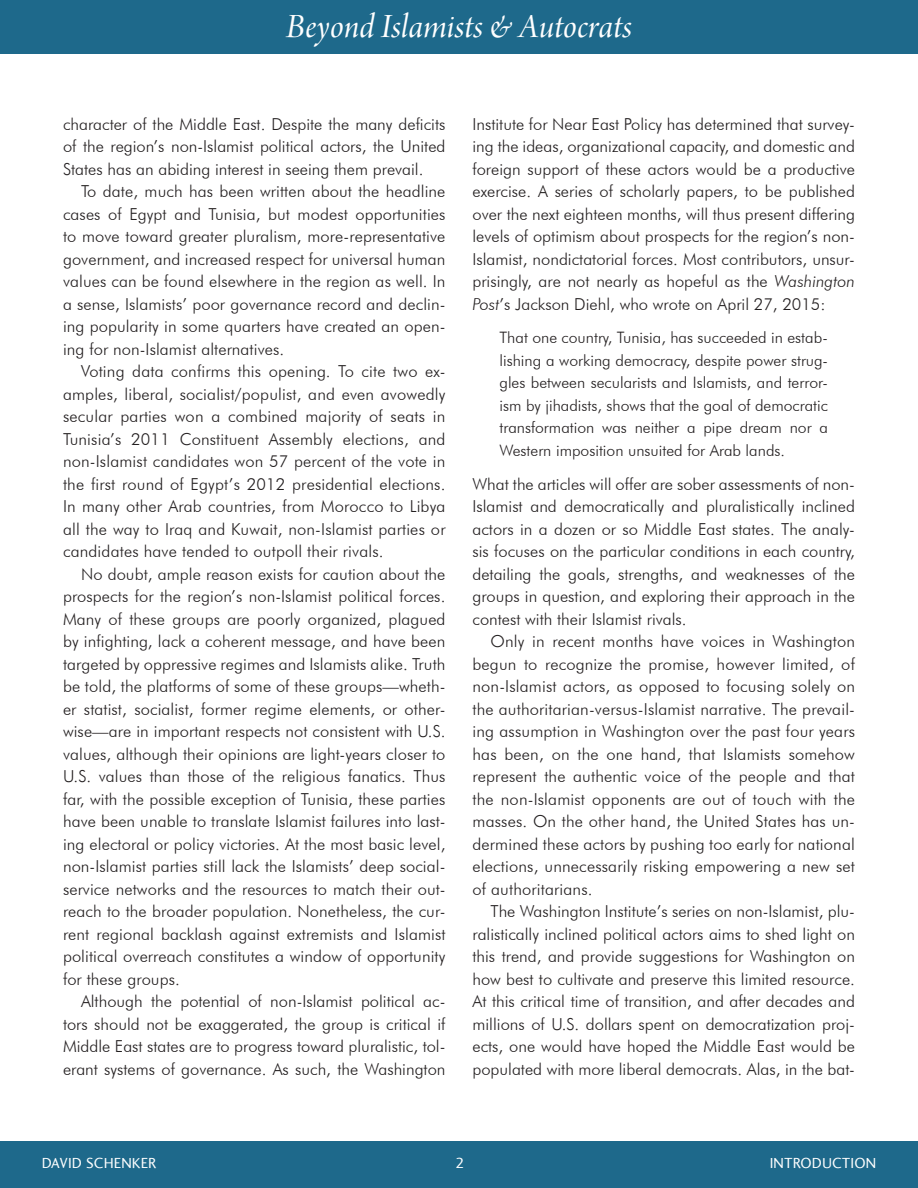
<style>
.page{position:relative;width:918px;height:1188px;background:#fff}
.page>*{position:absolute;margin:0;border:0;box-sizing:border-box;transform-origin:0 0}
.t1{font:36px "Arno Pro Italic Display";letter-spacing:.005em;color:#fff}
.BodySS{font:300 16.5px/22.5px "Futura BT";letter-spacing:.005em;color:#231f20;text-align:justify}
.BodySS_no_indent{font:300 16.5px/22.5px "Futura BT";color:#231f20;text-align:justify}
.t2{font:300 15.75px/22.5px "Futura BT";color:#231f20;text-align:justify}
.t3{font:15px "Charlotte Sans Book Plain";letter-spacing:.01em;color:#fff}
.s1{font-style:italic}
</style>
<div class="page">
<div style="left:0;top:0;width:918px;height:54px;background:#1e698b"></div>
<div style="left:0;top:1141px;width:918px;height:47px;background:#1e698b"></div>
<h1 class="t1" style="left:286px;top:6px;width:347px">Beyond Islamists &amp; Autocrats</h1>
<p class="BodySS" style="left:63px;top:112px;width:384px">character of the Middle East. Despite the many deficits of the region’s non-Islamist political actors, the United States has an abiding interest in seeing them prevail.</p>
<p class="BodySS" style="left:63px;top:180px;width:384px;text-indent:18px">To date, much has been written about the headline cases of Egypt and Tunisia, but modest opportunities to move toward greater pluralism, more-representative government, and increased respect for universal human values can be found elsewhere in the region as well. In a sense, Islamists’ poor governance record and declin&shy;ing popularity in some quarters have created an open&shy;ing for non-Islamist alternatives.</p>
<p class="BodySS" style="left:63px;top:360px;width:384px;text-indent:18px">Voting data confirms this opening. To cite two ex&shy;amples, liberal, socialist/populist, and even avowedly secular parties won a combined majority of seats in Tunisia’s 2011 Constituent Assembly elections, and non-Islamist candidates won 57 percent of the vote in the first round of Egypt’s 2012 presidential elections.<br>In many other Arab countries, from Morocco to Libya all the way to Iraq and Kuwait, non-Islamist parties or candidates have tended to outpoll their rivals.</p>
<p class="BodySS" style="left:63px;top:562px;width:384px;text-indent:18px">No doubt, ample reason exists for caution about the prospects for the region’s non-Islamist political forces.<br>Many of these groups are poorly organized, plagued by infighting, lack a coherent message, and have been targeted by oppressive regimes and Islamists alike. Truth be told, the platforms of some of these groups—wheth&shy;er statist, socialist, former regime elements, or other&shy;wise—are in important respects not consistent with U.S. values, although their opinions are light-years closer to U.S. values than those of the religious fanatics. Thus far, with the possible exception of Tunisia, these parties have been unable to translate Islamist failures into last&shy;ing electoral or policy victories. At the most basic level, non-Islamist parties still lack the Islamists’ deep social&shy;service networks and the resources to match their out&shy;reach to the broader population. Nonetheless, the cur&shy;rent regional backlash against extremists and Islamist political overreach constitutes a window of opportunity for these groups.</p>
<p class="BodySS" style="left:63px;top:990px;width:384px;text-indent:18px">Although the potential of non-Islamist political ac&shy;tors should not be exaggerated, the group is critical if Middle East states are to progress toward pluralistic, tol&shy;erant systems of governance. As such, the Washington</p>
<p class="BodySS" style="left:472px;top:112px;width:384px">Institute for Near East Policy has determined that survey&shy;ing the ideas, organizational capacity, and domestic and foreign support of these actors would be a productive exercise. A series of scholarly papers, to be published over the next eighteen months, will thus present differing levels of optimism about prospects for the region’s non-Islamist, nondictatorial forces. Most contributors, unsur&shy;prisingly, are not nearly as hopeful as the <span class="s1">Washington Post</span>’s Jackson Diehl, who wrote on April 27, 2015:</p>
<p class="t2" style="left:500px;top:326px;width:330px">That one country, Tunisia, has succeeded in estab&shy;lishing a working democracy, despite power strug&shy;gles between secularists and Islamists, and terror&shy;ism by jihadists, shows that the goal of democratic transformation was neither a pipe dream nor a Western imposition unsuited for Arab lands.</p>
<p class="BodySS_no_indent" style="left:472px;top:472px;width:384px">What the articles will offer are sober assessments of non-Islamist and democratically and pluralistically inclined actors in a dozen or so Middle East states. The analy&shy;sis focuses on the particular conditions in each country, detailing the goals, strengths, and weaknesses of the groups in question, and exploring their approach in the contest with their Islamist rivals.</p>
<p class="BodySS" style="left:472px;top:630px;width:384px;text-indent:18px">Only in recent months have voices in Washington begun to recognize the promise, however limited, of non-Islamist actors, as opposed to focusing solely on the authoritarian-versus-Islamist narrative. The prevail&shy;ing assumption in Washington over the past four years has been, on the one hand, that Islamists somehow represent the authentic voice of the people and that the non-Islamist opponents are out of touch with the masses. On the other hand, the United States has un&shy;dermined these actors by pushing too early for national elections, unnecessarily risking empowering a new set of authoritarians.</p>
<p class="BodySS" style="left:472px;top:900px;width:384px;text-indent:18px">The Washington Institute’s series on non-Islamist, plu&shy;ralistically inclined political actors aims to shed light on this trend, and provide suggestions for Washington on how best to cultivate and preserve this limited resource.<br>At this critical time of transition, and after decades and millions of U.S. dollars spent on democratization proj&shy;ects, one would have hoped the Middle East would be populated with more liberal democrats. Alas, in the bat-</p>
<p class="t3" style="left:42px;top:1155px;width:116px">DAVID SCHENKER</p>
<p class="t3" style="left:456px;top:1155px;width:11px">2</p>
<p class="t3" style="left:770px;top:1155px;width:108px">INTRODUCTION</p>
</div>
